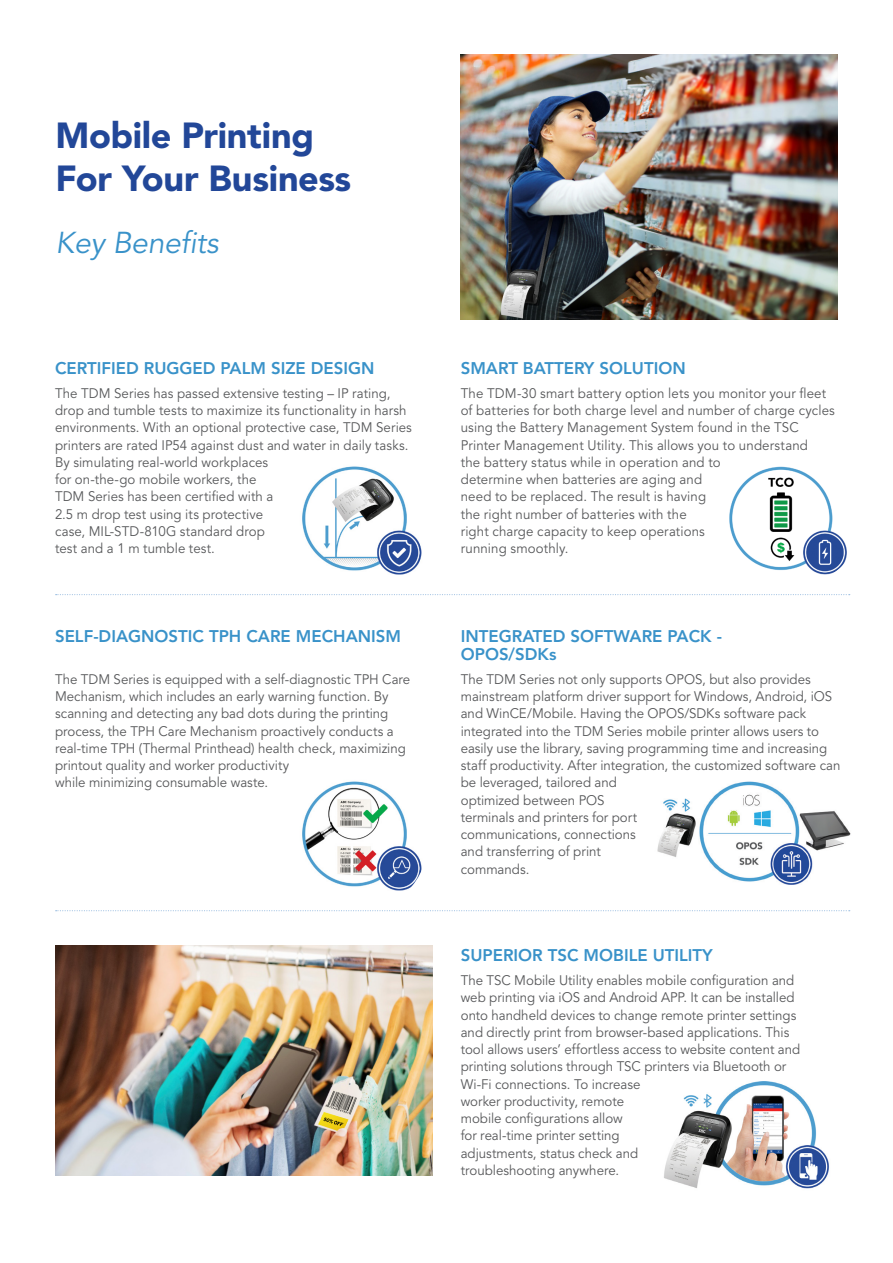
<style>
.page{position:relative;width:893px;height:1263px;background:#fff}
.page>*{position:absolute;margin:0;border:0;box-sizing:border-box;transform-origin:0 0}
.t1{font:900 36px "Avenir";letter-spacing:-.01em;color:#224798}
.t2{font:italic 30px "Avenir";letter-spacing:-.01em;color:#3992c9}
.t3{font:800 16.8px/18px "Avenir";color:#3992c9}
.t4{font:13.8px/17.2px "Avenir";color:#57585a;scale:.96 1}
</style>
<div class="page">
<img style="left:302px;top:466px;width:120px;height:109px">
<img style="left:729px;top:466px;width:118px;height:109px">
<img style="left:302px;top:781px;width:120px;height:110px">
<img style="left:664px;top:1081px;width:165px;height:108px">
<img style="left:461px;top:54px;width:377px;height:265px">
<svg style="left:56px;top:594px;width:794px;height:1px"></svg>
<svg style="left:56px;top:910px;width:794px;height:1px"></svg>
<img style="left:55px;top:945px;width:377px;height:230px">
<img style="left:657px;top:781px;width:194px;height:104px">
<p class="t1" style="left:55px;top:114px;width:260px">Mobile Printing</p>
<p class="t1" style="left:55px;top:157px;width:297px">For Your Business</p>
<p class="t2" style="left:55px;top:225px;width:165px">Key Benefits</p>
<p class="t3" style="left:55px;top:359px;width:321px">CERTIFIED RUGGED PALM SIZE DESIGN</p>
<p class="t4" style="left:55px;top:385px;width:373px">The TDM Series has passed extensive testing – IP rating, drop and tumble tests to maximize its functionality in harsh environments. With an optional protective case, TDM Series printers are rated IP54 against dust and water in daily tasks.<br>By simulating real-world workplaces<br>for on-the-go mobile workers, the<br>TDM Series has been certified with a<br>2.5 m drop test using its protective<br>case, MIL-STD-810G standard drop<br>test and a 1 m tumble test.</p>
<p class="t3" style="left:55px;top:627px;width:347px">SELF-DIAGNOSTIC TPH CARE MECHANISM</p>
<p class="t4" style="left:55px;top:671px;width:371px">The TDM Series is equipped with a self-diagnostic TPH Care Mechanism, which includes an early warning function. By scanning and detecting any bad dots during the printing process, the TPH Care Mechanism proactively conducts a real-time TPH (Thermal Printhead) health check, maximizing printout quality and worker productivity<br>while minimizing consumable waste.</p>
<p class="t3" style="left:461px;top:359px;width:226px">SMART BATTERY SOLUTION</p>
<p class="t4" style="left:461px;top:385px;width:391px">The TDM-30 smart battery option lets you monitor your fleet of batteries for both charge level and number of charge cycles using the Battery Management System found in the TSC Printer Management Utility. This allows you to understand<br>the battery status while in operation and to<br>determine when batteries are aging and<br>need to be replaced. The result is having<br>the right number of batteries with the<br>right charge capacity to keep operations<br>running smoothly.</p>
<p class="t3" style="left:461px;top:627px;width:263px">INTEGRATED SOFTWARE PACK -<br>OPOS/SDKs</p>
<p class="t4" style="left:461px;top:671px;width:397px">The TDM Series not only supports OPOS, but also provides mainstream platform driver support for Windows, Android, iOS and WinCE/Mobile. Having the OPOS/SDKs software pack integrated into the TDM Series mobile printer allows users to easily use the library, saving programming time and increasing staff productivity. After integration, the customized software can be leveraged, tailored and<br>optimized between POS<br>terminals and printers for port<br>communications, connections<br>and transferring of print<br>commands.</p>
<p class="t3" style="left:461px;top:946px;width:254px">SUPERIOR TSC MOBILE UTILITY</p>
<p class="t4" style="left:461px;top:972px;width:355px">The TSC Mobile Utility enables mobile configuration and web printing via iOS and Android APP. It can be installed onto handheld devices to change remote printer settings and directly print from browser-based applications. This tool allows users’ effortless access to website content and printing solutions through TSC printers via Bluetooth or Wi-Fi connections. To increase<br>worker productivity, remote<br>mobile configurations allow<br>for real-time printer setting<br>adjustments, status check and<br>troubleshooting anywhere.</p>
</div>
